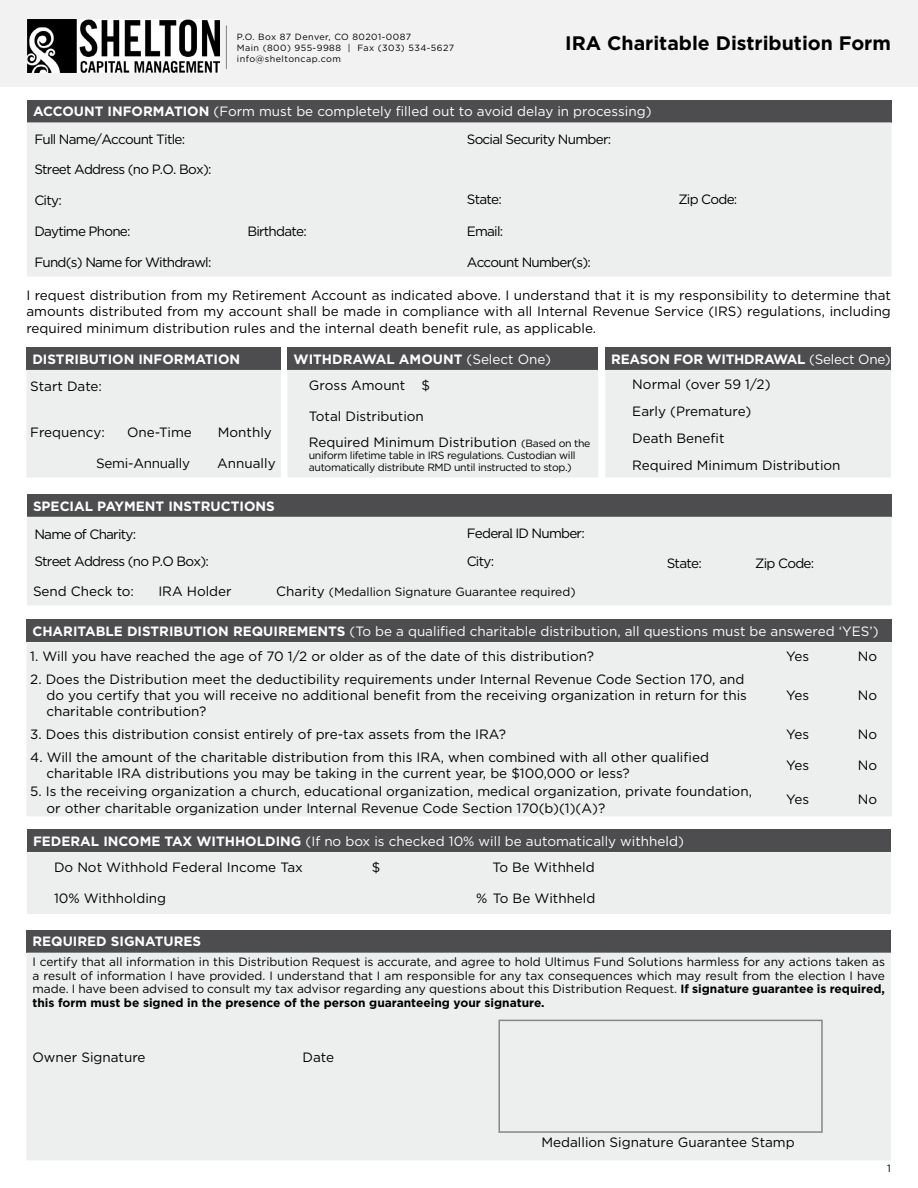
<style>
.page{position:relative;width:918px;height:1188px;background:#fff}
.page>*{position:absolute;margin:0;border:0;box-sizing:border-box;transform-origin:0 0}
.t1{font:700 19.5px "Gotham";color:#000}
.t2{font:13.5px/16.2px "Gotham";color:#000}
.t3{font:13.5px/25.8px "Gotham";color:#fff}
.t4{font:13.5px/27.6px "Gotham";letter-spacing:-.055em;color:#000}
.t5{font:700 13.5px/25.8px "Gotham";color:#fff}
.t6{font:700 13.5px/24.9px "Gotham";letter-spacing:-.02em;color:#fff}
.t7{font:13.5px "Gotham";letter-spacing:-.02em;color:#000}
.t8{font:12px/13.5px "Gotham";color:#000;text-align:justify}
.t9{font:10.5px/12px "Gotham";letter-spacing:-.03em;color:#000}
.t10{font:9px/10.8px "Gotham";letter-spacing:.05em;color:#000}
.s1{font-weight:700}
.s2{font-weight:400}
.s3{font-weight:400;color:#000}
.s4{font-size:10.5px}
.s5{font-family:"Minion Pro"}
.s6{font-size:13.5px}
.s7{color:#000}
</style>
<div class="page">
<div style="left:0;top:0;width:918px;height:87px;background:#f2f2f2"></div>
<img style="left:27px;top:19px;width:192px;height:53px">
<hr style="left:226px;top:26px;width:1px;height:43px;background:#808080">
<div style="left:288px;top:347px;width:310px;height:23px;background:#4d4d4f"></div>
<div style="left:288px;top:370px;width:310px;height:108px;background:#edeeee"></div>
<div style="left:27px;top:830px;width:864px;height:22px;background:#4d4d4f"></div>
<div style="left:27px;top:852px;width:864px;height:62px;background:#edeeee"></div>
<div style="left:26px;top:347px;width:255px;height:23px;background:#4d4d4f"></div>
<div style="left:26px;top:370px;width:255px;height:108px;background:#edeeee"></div>
<div style="left:605px;top:347px;width:286px;height:23px;background:#4d4d4f"></div>
<div style="left:605px;top:370px;width:286px;height:108px;background:#edeeee"></div>
<div style="left:26px;top:620px;width:866px;height:22px;background:#4d4d4f"></div>
<div style="left:26px;top:642px;width:866px;height:174px;background:#edeeee"></div>
<div style="left:27px;top:100px;width:865px;height:22px;background:#4d4d4f"></div>
<div style="left:27px;top:122px;width:865px;height:155px;background:#edeeee"></div>
<div style="left:27px;top:494px;width:865px;height:23px;background:#4d4d4f"></div>
<div style="left:27px;top:517px;width:865px;height:88px;background:#edeeee"></div>
<div style="left:26px;top:930px;width:865px;height:23px;background:#4d4d4f"></div>
<div style="left:26px;top:953px;width:865px;height:207px;background:#edeeee"></div>
<div style="left:498px;top:1020px;width:325px;height:113px;border:2px solid #868686"></div>
<p class="t10" style="left:237px;top:31px;width:219px">P.O. Box 87 Denver, CO 80201-0087<br>Main (800) 955-9988 | Fax (303) 534-5627 info@sheltoncap.com</p>
<h1 class="t1" style="left:565px;top:30px;width:327px">IRA Charitable Distribution Form</h1>
<p class="t3" style="left:33px;top:98px;width:620px"><span class="s1">ACCOUNT INFORMATION</span> (Form must be completely filled out to avoid delay in processing)</p>
<p class="t4" style="left:34px;top:125px;width:152px">Full Name/Account Title:</p>
<p class="t4" style="left:34px;top:155px;width:179px">Street Address (no P.O. Box):</p>
<p class="t2" style="left:34px;top:191px;width:29px">City:</p>
<p class="t4" style="left:34px;top:217px;width:98px">Daytime Phone:</p>
<p class="t4" style="left:34px;top:248px;width:179px">Fund(s) Name for Withdrawl:</p>
<p class="t4" style="left:247px;top:217px;width:61px">Birthdate:</p>
<p class="t4" style="left:467px;top:125px;width:146px">Social Security Number:</p>
<p class="t2" style="left:467px;top:191px;width:37px">State:</p>
<p class="t2" style="left:467px;top:222px;width:38px">Email:</p>
<p class="t4" style="left:467px;top:248px;width:126px">Account Number(s):</p>
<p class="t2" style="left:678px;top:191px;width:61px">Zip Code:</p>
<p class="t2" style="left:26px;top:287px;width:866px;text-align:justify">I request distribution from my Retirement Account as indicated above. I understand that it is my responsibility to determine that amounts distributed from my account shall be made in compliance with all Internal Revenue Service (IRS) regulations, including required minimum distribution rules and the internal death benefit rule, as applicable.</p>
<p class="t5" style="left:32px;top:346px;width:209px">DISTRIBUTION INFORMATION</p>
<p class="t2" style="left:30px;top:378px;width:73px">Start Date:</p>
<p class="t2" style="left:30px;top:424px;width:76px">Frequency:</p>
<p class="t2" style="left:127px;top:424px;width:66px">One-Time</p>
<p class="t2" style="left:218px;top:424px;width:56px">Monthly</p>
<p class="t7" style="left:96px;top:456px;width:95px">Semi-Annually</p>
<p class="t2" style="left:217px;top:454px;width:60px">Annually</p>
<p class="t5" style="left:33px;top:493px;width:243px">SPECIAL PAYMENT INSTRUCTIONS</p>
<p class="t5" style="left:309px;top:346px;width:244px;text-indent:-15px">WITHDRAWAL AMOUNT <span class="s2">(Select One)<br></span><span class="s3">Gross Amount $</span></p>
<p class="t2" style="left:309px;top:402px;width:283px;line-height:26.4px">Total Distribution<br>Required Minimum Distribution <span class="s4">(Based on the</span></p>
<p class="t9" style="left:309px;top:449px;width:268px">uniform lifetime table in IRS regulations. Custodian will automatically distribute RMD until instructed to stop.)</p>
<p class="t4" style="left:34px;top:520px;width:176px">Name of Charity:<br>Street Address (no P.O Box):</p>
<p class="t4" style="left:467px;top:519px;width:120px;line-height:28px">Federa<span class="s5">l</span> ID Number:<br>City:</p>
<p class="t2" style="left:33px;top:583px;width:103px">Send Check to:</p>
<p class="t2" style="left:158px;top:583px;width:75px">IRA Holder</p>
<p class="t8" style="left:276px;top:585px;width:301px"><span class="s6">Charity</span> (Medallion Signature Guarantee required)</p>
<p class="t6" style="left:632px;top:347px;width:260px;text-indent:-21px">REASON FOR WITHDRAWAL <span class="s2">(Select One)<br></span><span class="s3">Normal (over 59 1/2)</span></p>
<p class="t2" style="left:632px;top:397px;width:210px;line-height:26.8px">Early (Premature)<br>Death Benefit<br>Required Minimum Distribution</p>
<p class="t2" style="left:667px;top:554px;width:37px">State:</p>
<p class="t2" style="left:755px;top:554px;width:61px">Zip Code:</p>
<p class="t3" style="left:32px;top:618px;width:848px"><span class="s1">CHARITABLE DISTRIBUTION REQUIREMENTS</span> (To be a qualified charitable distribution, all questions must be answered ‘YES’)</p>
<p class="t2" style="left:30px;top:648px;width:565px">1. Will you have reached the age of 70 1/2 or older as of the date of this distribution?</p>
<p class="t2" style="left:786px;top:648px;width:24px">Yes</p>
<p class="t2" style="left:858px;top:648px;width:21px">No</p>
<p class="t2" style="left:46px;top:671px;width:702px;text-indent:-16px">2. Does the Distribution meet the deductibility requirements under Internal Revenue Code Section 170, and do you certify that you will receive no additional benefit from the receiving organization in return for this charitable contribution?</p>
<p class="t2" style="left:786px;top:687px;width:24px">Yes</p>
<p class="t2" style="left:858px;top:687px;width:21px">No</p>
<p class="t2" style="left:30px;top:726px;width:477px">3. Does this distribution consist entirely of pre-tax assets from the IRA?</p>
<p class="t2" style="left:786px;top:726px;width:24px">Yes</p>
<p class="t2" style="left:858px;top:726px;width:21px">No</p>
<p class="t2" style="left:46px;top:749px;width:664px;text-indent:-16px">4. Will the amount of the charitable distribution from this IRA, when combined with all other qualified charitable IRA distributions you may be taking in the current year, be $100,000 or less?</p>
<p class="t2" style="left:786px;top:757px;width:24px">Yes</p>
<p class="t2" style="left:858px;top:757px;width:21px">No</p>
<p class="t2" style="left:46px;top:783px;width:707px;text-indent:-16px">5. Is the receiving organization a church, educational organization, medical organization, private foundation, or other charitable organization under Internal Revenue Code Section 170(b)(1)(A)?</p>
<p class="t2" style="left:786px;top:791px;width:24px">Yes</p>
<p class="t2" style="left:858px;top:791px;width:21px">No</p>
<p class="t3" style="left:54px;top:828px;width:631px;text-indent:-21px"><span class="s1">FEDERAL INCOME TAX WITHHOLDING</span> (If no box is checked 10% will be automatically withheld)<br><span class="s7">Do Not Withhold Federal Income Tax</span></p>
<p class="t2" style="left:372px;top:859px;width:10px">$</p>
<p class="t2" style="left:492px;top:859px;width:104px">To Be Withheld</p>
<p class="t2" style="left:54px;top:890px;width:114px">10% Withholding</p>
<p class="t2" style="left:476px;top:890px;width:121px">% To Be Withheld</p>
<p class="t5" style="left:32px;top:928px;width:170px">REQUIRED SIGNATURES</p>
<p class="t8" style="left:32px;top:955px;width:854px">I certify that all information in this Distribution Request is accurate, and agree to hold Ultimus Fund Solutions harmless for any actions taken as a result of information I have provided. I understand that I am responsible for any tax consequences which may result from the election I have made. I have been advised to consult my tax advisor regarding any questions about this Distribution Request. <span class="s1">If signature guarantee is required, this form must be signed in the presence of the person guaranteeing your signature.</span></p>
<p class="t2" style="left:32px;top:1049px;width:115px">Owner Signature</p>
<p class="t2" style="left:303px;top:1049px;width:33px">Date</p>
<p class="t2" style="left:541px;top:1134px;width:255px">Medallion Signature Guarantee Stamp</p>
<p class="t9" style="left:887px;top:1162px;width:5px">1</p>
</div>
